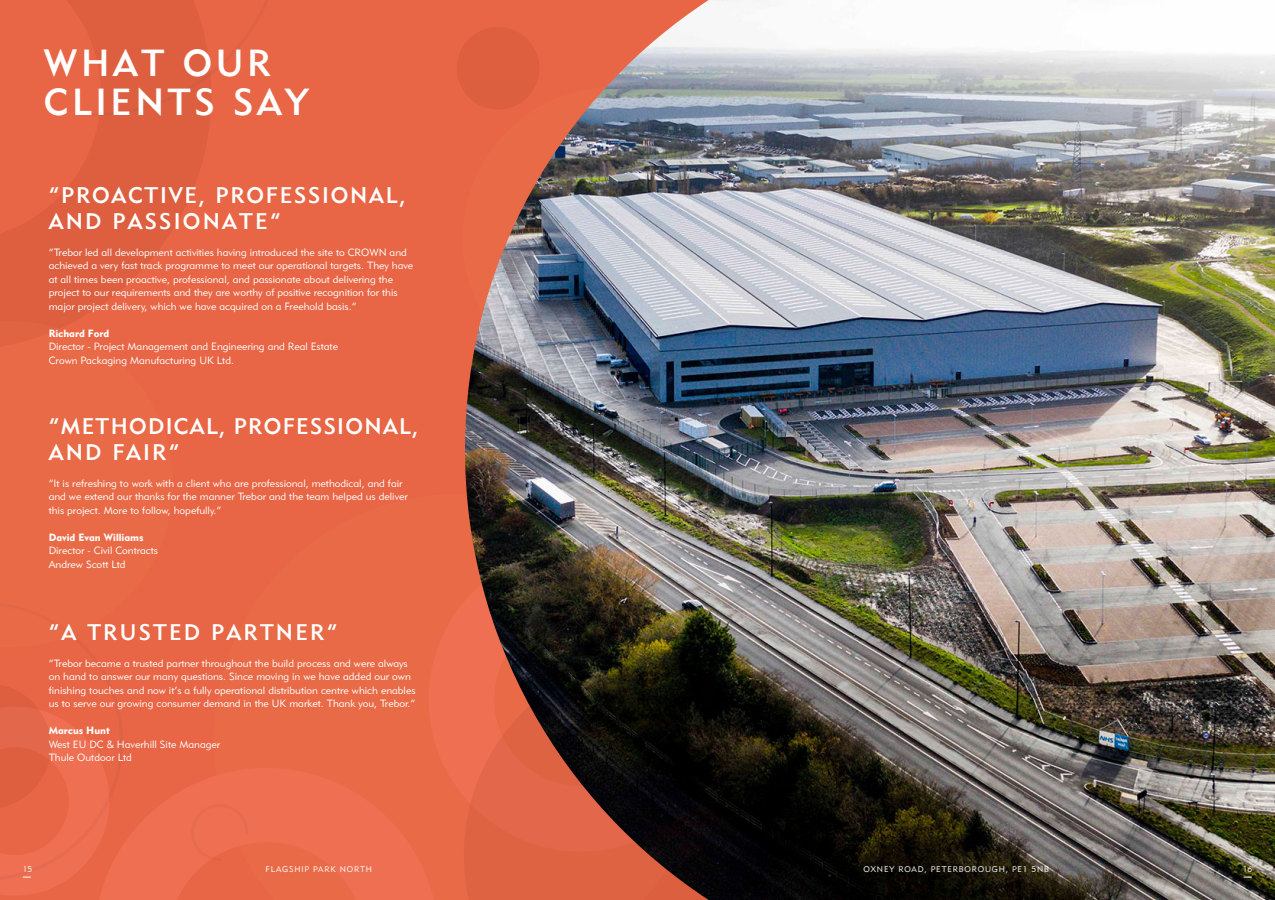
<style>
.page{position:relative;width:1275px;height:900px;background:#e86545}
.page>*{position:absolute;margin:0;border:0;box-sizing:border-box;transform-origin:0 0}
.t1{font:37.5px/39px "Geometric 415 BT Medium A";letter-spacing:.1em;color:#fff}
.t2{font:22.5px/25.5px "Geometric 415 BT Medium A";letter-spacing:.08em;color:#fff}
.t3{font:22.5px/25.5px "Geometric 415 BT Medium A";letter-spacing:.06em;color:#fff}
.t4{font:22.5px "Geometric 415 BT Medium A";letter-spacing:.1em;color:#fff}
.t5{font:10.5px/13.5px "Geometric 415 BT Lite A";color:#fff}
.t6{font:10.5px "Geometric 415 BT Black A";color:#fff}
.t7{font:8.25px "Geometric 415 BT Lite A";letter-spacing:.1em;color:#fff}
</style>
<div class="page">
<svg style="left:0;top:0;width:210px;height:321px"></svg>
<svg style="left:435px;top:602px;width:30px;height:194px;fill:#ef6f52"></svg>
<div style="left:457px;top:27px;width:82px;height:83px;background:#dd5f40;border-radius:50%"></div>
<svg style="left:91px;top:0;width:120px;height:116px"></svg>
<img style="left:465px;top:0;width:810px;height:900px">
<svg style="left:0;top:658px;width:435px;height:242px"></svg>
<h1 class="t1" style="left:44px;top:43px;width:266px">WHAT OUR<br>CLIENTS SAY</h1>
<h2 class="t2" style="left:49px;top:182px;width:359px">“PROACTIVE, PROFESSIONAL,<br>AND PASSIONATE”</h2>
<p class="t5" style="left:49px;top:245px;width:366px">“Trebor led all development activities having introduced the site to CROWN and achieved a very fast track programme to meet our operational targets. They have at all times been proactive, professional, and passionate about delivering the project to our requirements and they are worthy of positive recognition for this major project delivery, which we have acquired on a Freehold basis.”</p>
<p class="t6" style="left:49px;top:327px;width:62px">Richard Ford</p>
<p class="t5" style="left:49px;top:340px;width:291px">Director - Project Management and Engineering and Real Estate<br>Crown Packaging Manufacturing UK Ltd.</p>
<h2 class="t3" style="left:49px;top:413px;width:371px">“METHODICAL, PROFESSIONAL,<br>AND FAIR”</h2>
<p class="t5" style="left:49px;top:476px;width:361px">“It is refreshing to work with a client who are professional, methodical, and fair and we extend our thanks for the manner Trebor and the team helped us deliver this project. More to follow, hopefully.”</p>
<p class="t6" style="left:49px;top:531px;width:96px">David Evan Williams</p>
<p class="t5" style="left:49px;top:544px;width:111px">Director - Civil Contracts<br>Andrew Scott Ltd</p>
<h2 class="t4" style="left:49px;top:618px;width:290px">“A TRUSTED PARTNER”</h2>
<p class="t5" style="left:49px;top:656px;width:368px">“Trebor became a trusted partner throughout the build process and were always on hand to answer our many questions. Since moving in we have added our own finishing touches and now it’s a fully operational distribution centre which enables us to serve our growing consumer demand in the UK market. Thank you, Trebor.”</p>
<p class="t6" style="left:49px;top:724px;width:63px">Marcus Hunt</p>
<p class="t5" style="left:49px;top:737px;width:173px">West EU DC &amp; Haverhill Site Manager<br>Thule Outdoor Ltd</p>
<p class="t7" style="left:23px;top:864px;width:11px">15</p>
<p class="t7" style="left:265px;top:864px;width:108px">FLAGSHIP PARK NORTH</p>
<p class="t7" style="left:1243px;top:864px;width:11px">16</p>
<p class="t7" style="left:863px;top:864px;width:187px">OXNEY ROAD, PETERBOROUGH, PE1 5NB</p>
</div>
